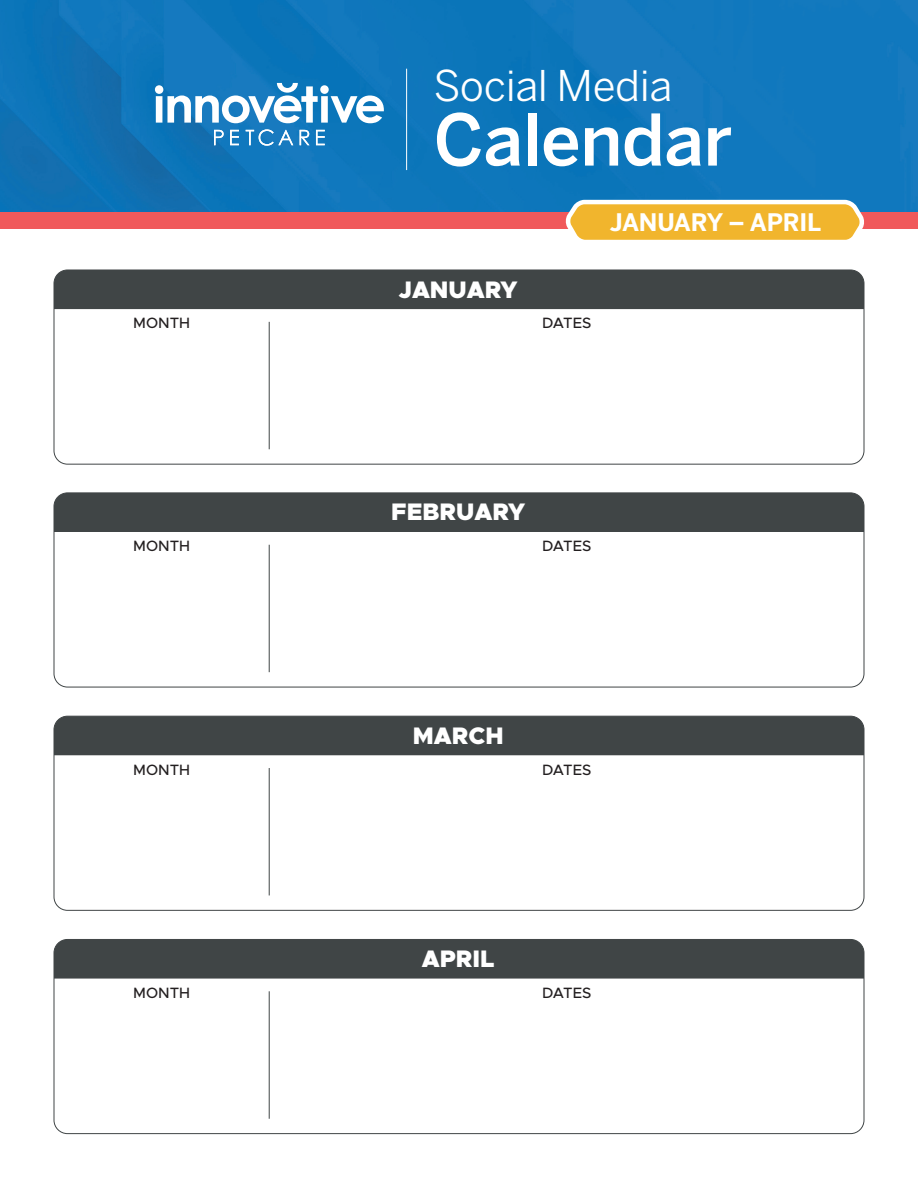
<style>
.page{position:relative;width:918px;height:1188px;background:#fff}
.page>*{position:absolute;margin:0;border:0;box-sizing:border-box;transform-origin:0 0}
.t1{font:500 70.5px "Benton Sans";letter-spacing:-.01em;color:#fff}
.t2{font:42px "Benton Sans";letter-spacing:-.01em;color:#fff}
.t3{font:900 24px "Metropolis";color:#fff}
.t4{font:700 24px "Benton Sans";letter-spacing:-.01em;color:#fff}
.t5{font:500 15px "Metropolis";color:#231f20}
</style>
<div class="page">
<img style="left:0;top:0;width:918px;height:213px">
<svg style="left:214px;top:130px;width:10px;height:15px"></svg>
<svg style="left:230px;top:130px;width:9px;height:15px"></svg>
<svg style="left:246px;top:129px;width:47px;height:17px"></svg>
<svg style="left:300px;top:130px;width:9px;height:15px"></svg>
<svg style="left:316px;top:130px;width:9px;height:15px"></svg>
<svg style="left:155px;top:83px;width:229px;height:40px"></svg>
<hr style="left:406px;top:69px;width:1px;height:101px;background:#fff">
<div style="left:54px;top:270px;width:810px;height:39px;background:#404546"></div>
<hr style="left:269px;top:322px;width:1px;height:127px;background:#404546">
<div style="left:54px;top:493px;width:810px;height:39px;background:#404546"></div>
<hr style="left:269px;top:545px;width:1px;height:127px;background:#404546">
<div style="left:54px;top:716px;width:810px;height:39px;background:#404546"></div>
<hr style="left:269px;top:768px;width:1px;height:127px;background:#404546">
<div style="left:54px;top:939px;width:810px;height:40px;background:#404546"></div>
<hr style="left:269px;top:991px;width:1px;height:128px;background:#404546">
<div style="left:0;top:213px;width:918px;height:16px;background:#f0595b"></div>
<svg style="left:561px;top:198px;width:307px;height:42px;background:#e3ba56"></svg>
<h2 class="t2" style="left:434px;top:61px;width:240px">Social Media</h2>
<h1 class="t1" style="left:434px;top:98px;width:300px">Calendar</h1>
<h3 class="t4" style="left:610px;top:208px;width:213px">JANUARY – APRIL</h3>
<h3 class="t3" style="left:399px;top:274px;width:120px">JANUARY</h3>
<p class="t5" style="left:133px;top:314px;width:58px">MONTH</p>
<p class="t5" style="left:542px;top:314px;width:51px">DATES</p>
<h3 class="t3" style="left:391px;top:497px;width:136px">FEBRUARY</h3>
<p class="t5" style="left:133px;top:537px;width:58px">MONTH</p>
<p class="t5" style="left:542px;top:537px;width:51px">DATES</p>
<h3 class="t3" style="left:413px;top:720px;width:92px">MARCH</h3>
<p class="t5" style="left:133px;top:760px;width:58px">MONTH</p>
<p class="t5" style="left:542px;top:760px;width:51px">DATES</p>
<h3 class="t3" style="left:422px;top:943px;width:74px">APRIL</h3>
<p class="t5" style="left:133px;top:983px;width:58px">MONTH</p>
<p class="t5" style="left:542px;top:983px;width:51px">DATES</p>
</div>
